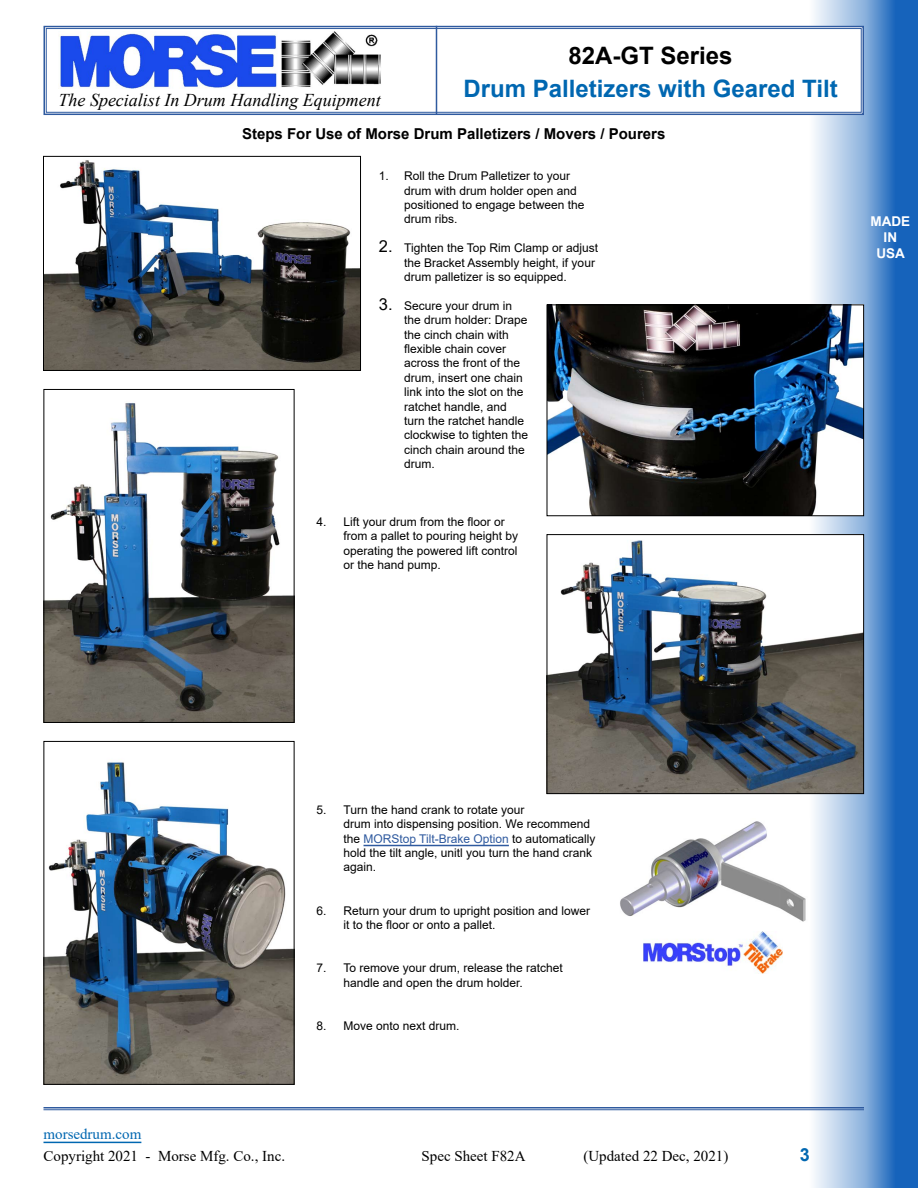
<style>
.page{position:relative;width:918px;height:1188px;background:#fff}
.page>*{position:absolute;margin:0;border:0;box-sizing:border-box;transform-origin:0 0}
.t1{font:700 24px "Arial";color:#0067b1}
.t2{font:700 24px "Arial";color:#000}
.t3{font:italic 18px "Times New Roman";color:#000}
.t4{font:700 18px "Arial";color:#0067b1}
.t5{font:15px "Times New Roman";color:#000}
.t6{font:700 15px "Arial";color:#000}
.t7{font:15px "Times New Roman";color:#0067b1}
.t8{font:700 13.5px/16.2px "Arial";color:#fff;text-align:center}
.t9{font:12px/14.4px "Arial";color:#000}
.s1{font-size:16.5px}
.s2{color:#2f5a9f}
</style>
<div class="page">
<img style="left:705px;top:0;width:213px;height:1188px">
<svg style="left:43px;top:25px;width:822px;height:91px"></svg>
<div style="left:46px;top:28px;width:816px;height:85px;border:1px solid #2f5a9f"></div>
<img style="left:59px;top:31px;width:324px;height:58px">
<hr style="left:436px;top:26px;width:1px;height:88px;background:#2f5a9f">
<hr style="left:44px;top:1142px;width:97px;height:1px;background:#0067b1">
<hr style="left:44px;top:1107px;width:820px;height:2px;background:#2f5a9f">
<hr style="left:44px;top:1109px;width:820px;height:1px;background:#2f5a9f">
<img style="left:45px;top:160px;width:314px;height:209px">
<div style="left:43px;top:156px;width:318px;height:215px;border:1px solid #000"></div>
<img style="left:46px;top:402px;width:247px;height:319px">
<div style="left:44px;top:389px;width:251px;height:334px;border:1px solid #000"></div>
<img style="left:549px;top:536px;width:313px;height:256px">
<div style="left:547px;top:534px;width:317px;height:260px;border:1px solid #000"></div>
<img style="left:46px;top:762px;width:247px;height:321px">
<div style="left:44px;top:741px;width:251px;height:344px;border:1px solid #000"></div>
<hr style="left:364px;top:845px;width:145px;height:1px;background:#2f5a9f">
<img style="left:620px;top:818px;width:190px;height:108px">
<img style="left:643px;top:931px;width:139px;height:42px">
<img style="left:549px;top:306px;width:313px;height:208px">
<div style="left:547px;top:304px;width:317px;height:212px;border:1px solid #000"></div>
<h2 class="t3" style="left:59px;top:87px;width:324px">The Specialist In Drum Handling Equipment</h2>
<h1 class="t2" style="left:569px;top:38px;width:166px">82A-GT Series</h1>
<h1 class="t1" style="left:463px;top:71px;width:376px">Drum Palletizers with Geared Tilt</h1>
<p class="t6" style="left:242px;top:123px;width:425px">Steps For Use of Morse Drum Palletizers / Movers / Pourers</p>
<p class="t9" style="left:404px;top:169px;width:182px;text-indent:-25px">1. Roll the Drum Palletizer to your drum with drum holder open and positioned to engage between the drum ribs.</p>
<p class="t9" style="left:404px;top:241px;width:196px;text-indent:-25px"><span class="s1">2.</span> Tighten the Top Rim Clamp or adjust the Bracket Assembly height, if your drum palletizer is so equipped.</p>
<p class="t9" style="left:404px;top:298px;width:126px;text-indent:-25px"><span class="s1">3.</span> Secure your drum in the drum holder: Drape the cinch chain with flexible chain cover across the front of the drum, insert one chain link into the slot on the ratchet handle, and turn the ratchet handle clockwise to tighten the cinch chain around the drum.</p>
<p class="t9" style="left:344px;top:514px;width:176px;text-indent:-27px">4. Lift your drum from the floor or from a pallet to pouring height by operating the powered lift control or the hand pump.</p>
<p class="t8" style="left:871px;top:213px;width:41px">MADE<br>IN<br>USA</p>
<p class="t9" style="left:344px;top:802px;width:254px;text-indent:-27px">5. Turn the hand crank to rotate your<br>drum into dispensing position. We recommend the <span class="s2">MORStop Tilt-Brake Option</span> to automatically hold the tilt angle, unitl you turn the hand crank again.</p>
<p class="t9" style="left:344px;top:903px;width:248px;text-indent:-27px">6. Return your drum to upright position and lower it to the floor or onto a pallet.</p>
<p class="t9" style="left:344px;top:961px;width:221px;text-indent:-27px">7. To remove your drum, release the ratchet handle and open the drum holder.</p>
<p class="t9" style="left:317px;top:1018px;width:145px">8. Move onto next drum.</p>
<p class="t7" style="left:44px;top:1124px;width:99px">morsedrum.com</p>
<p class="t5" style="left:44px;top:1145px;width:243px">Copyright 2021 - Morse Mfg. Co., Inc.</p>
<p class="t5" style="left:422px;top:1145px;width:106px">Spec Sheet F82A</p>
<p class="t5" style="left:584px;top:1145px;width:146px">(Updated 22 Dec, 2021)</p>
<h2 class="t4" style="left:800px;top:1142px;width:12px">3</h2>
</div>
